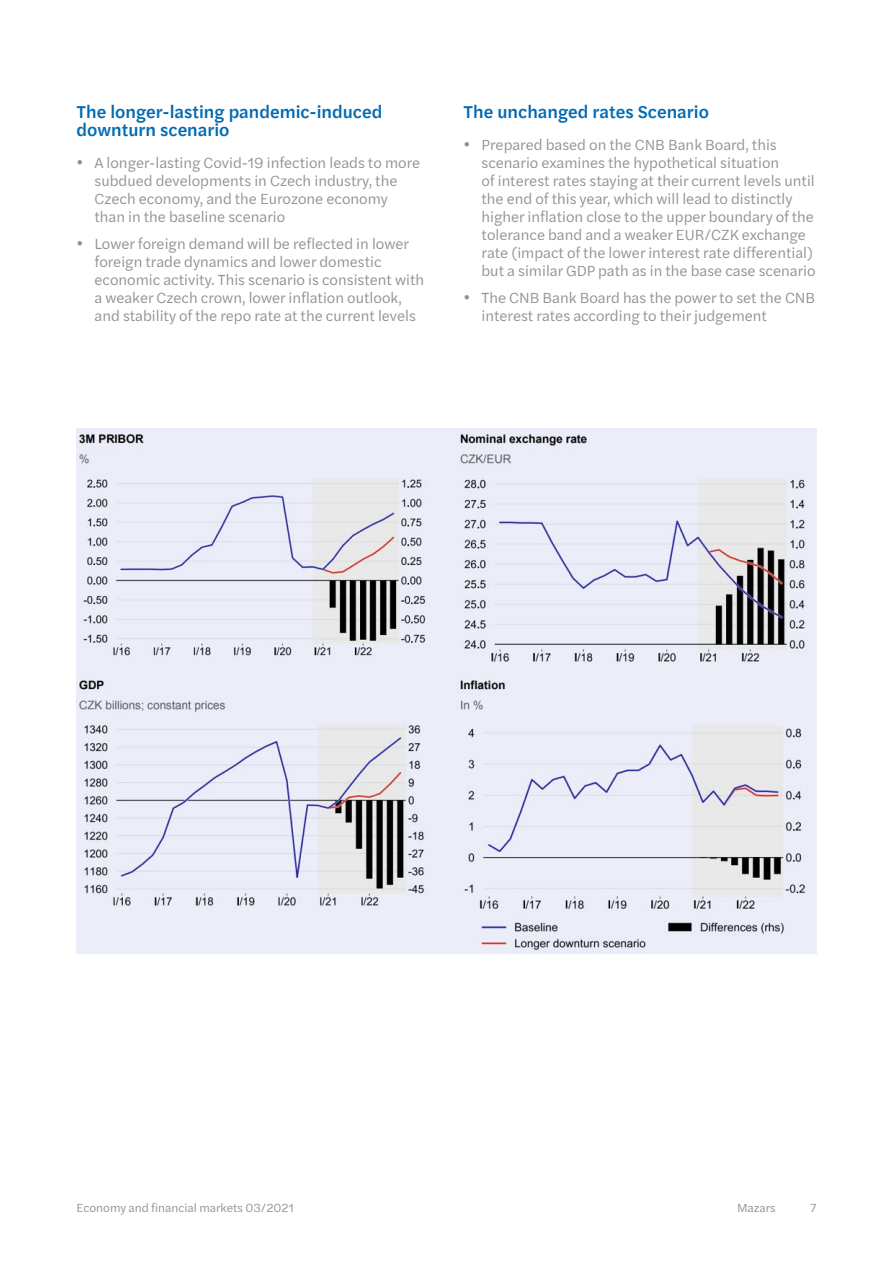
<style>
.page{position:relative;width:893px;height:1263px;background:#fff}
.page>*{position:absolute;margin:0;border:0;box-sizing:border-box;transform-origin:0 0}
.t1{font:500 18px/18px "Halyard Text";color:#006ab3}
.t2{font:15px/18px "Halyard Text";color:#8d9197}
.t3{font:12px "Halyard Text";color:#8d9197}
</style>
<div class="page">
<img style="left:77px;top:428px;width:739px;height:525px">
<p class="t1" style="left:77px;top:102px;width:307px">The longer-lasting pandemic-induced downturn scenario</p>
<p class="t2" style="left:95px;top:153px;width:327px;text-indent:-18px">• A longer-lasting Covid-19 infection leads to more subdued developments in Czech industry, the Czech economy, and the Eurozone economy than in the baseline scenario</p>
<p class="t2" style="left:95px;top:234px;width:331px;text-indent:-18px">• Lower foreign demand will be reflected in lower foreign trade dynamics and lower domestic economic activity. This scenario is consistent with a weaker Czech crown, lower inflation outlook, and stability of the repo rate at the current levels</p>
<p class="t1" style="left:463px;top:102px;width:247px">The unchanged rates Scenario</p>
<p class="t2" style="left:481px;top:135px;width:336px;text-indent:-18px">• Prepared based on the CNB Bank Board, this scenario examines the hypothetical situation<br>of interest rates staying at their current levels until the end of this year, which will lead to distinctly higher inflation close to the upper boundary of the tolerance band and a weaker EUR/CZK exchange rate (impact of the lower interest rate differential) but a similar GDP path as in the base case scenario</p>
<p class="t2" style="left:481px;top:288px;width:335px;text-indent:-18px">• The CNB Bank Board has the power to set the CNB interest rates according to their judgement</p>
<p class="t3" style="left:77px;top:1199px;width:219px">Economy and financial markets 03/2021</p>
<p class="t3" style="left:737px;top:1199px;width:40px">Mazars</p>
<p class="t3" style="left:810px;top:1199px;width:8px">7</p>
</div>
